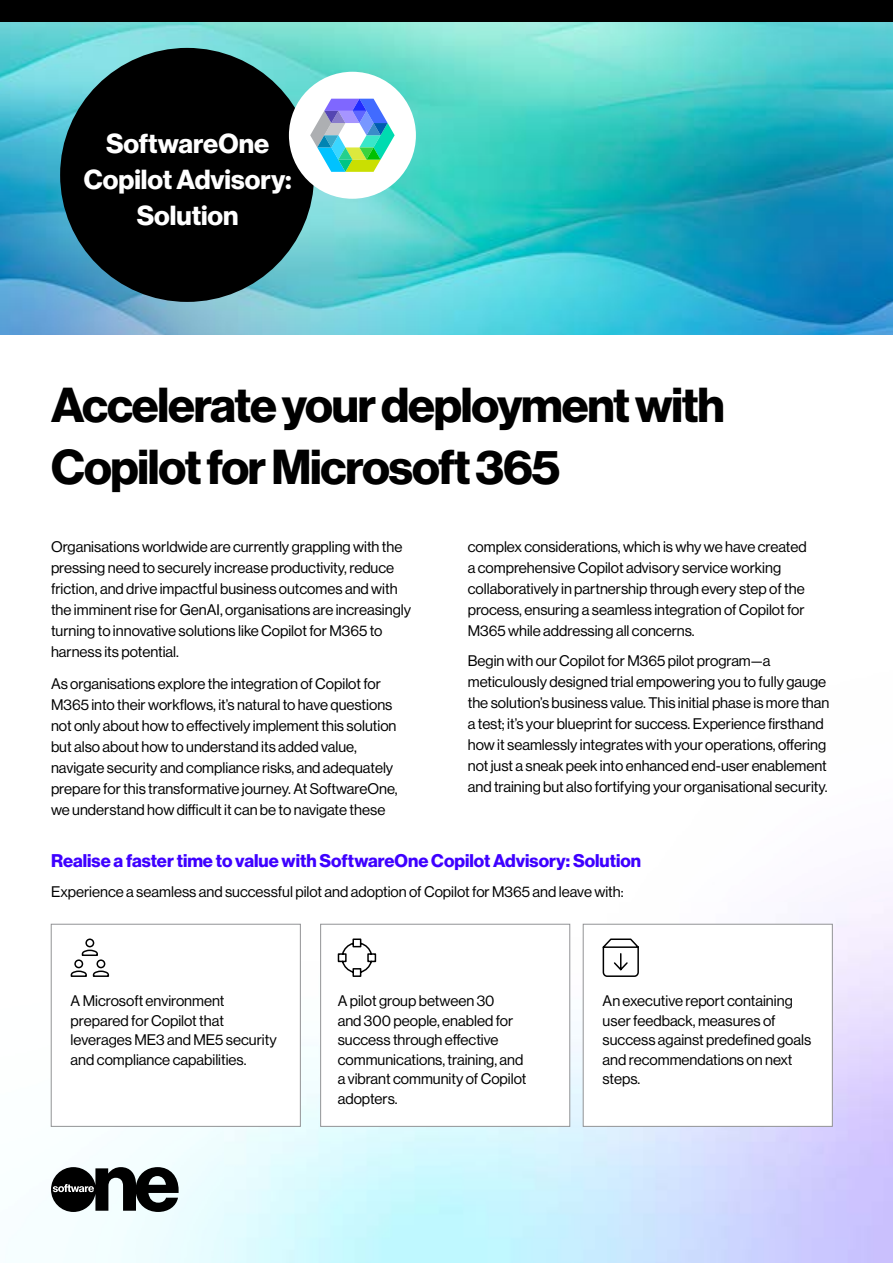
<style>
.page{position:relative;width:893px;height:1263px;background:#fff}
.page>*{position:absolute;margin:0;border:0;box-sizing:border-box;transform-origin:0 0}
.t1{font:700 48px/61.5px "Haas Grot Disp 75";letter-spacing:-.025em;color:#000}
.t2{font:700 27px/36px "Haas Grot Disp R 75";color:#fff;text-align:center}
.t3{font:700 18px "Haas Grot Disp 75";color:#3e00ff}
.t4{font:15px/21px "Haas Grot Disp 55 Roman";color:#000}
</style>
<div class="page">
<div style="left:583px;top:924px;width:249px;height:202px;background:#fff;border:1px solid #929395"></div>
<div style="left:320px;top:924px;width:250px;height:202px;background:#fff;border:1px solid #929395"></div>
<div style="left:51px;top:924px;width:250px;height:202px;background:#fff;border:1px solid #929395"></div>
<img style="left:0;top:21px;width:893px;height:314px">
<svg style="left:51px;top:1167px;width:128px;height:45px"></svg>
<div style="left:0;top:0;width:893px;height:21px;background:#000"></div>
<svg style="left:337px;top:938px;width:40px;height:39px"></svg>
<svg style="left:602px;top:938px;width:37px;height:39px"></svg>
<svg style="left:70px;top:938px;width:40px;height:39px"></svg>
<div style="left:60px;top:48px;width:254px;height:254px;background:#000;border-radius:50%"></div>
<div style="left:289px;top:72px;width:127px;height:127px;background:#fff;border-radius:50%"></div>
<svg style="left:310px;top:99px;width:85px;height:73px"></svg>
<h2 class="t2" style="left:84px;top:126px;width:209px">SoftwareOne<br>Copilot Advisory:<br>Solution</h2>
<h1 class="t1" style="left:51px;top:375px;width:675px">Accelerate your deployment with<br>Copilot for Microsoft 365</h1>
<p class="t4" style="left:51px;top:537px;width:362px">Organisations worldwide are currently grappling with the pressing need to securely increase productivity, reduce friction, and drive impactful business outcomes and with the imminent rise for GenAI, organisations are increasingly turning to innovative solutions like Copilot for M365 to harness its potential.</p>
<p class="t4" style="left:51px;top:673px;width:348px">As organisations explore the integration of Copilot for M365 into their workflows, it’s natural to have questions not only about how to effectively implement this solution but also about how to understand its added value, navigate security and compliance risks, and adequately prepare for this transformative journey. At SoftwareOne, we understand how difficult it can be to navigate these</p>
<p class="t4" style="left:468px;top:537px;width:340px">complex considerations, which is why we have created a comprehensive Copilot advisory service working collaboratively in partnership through every step of the process, ensuring a seamless integration of Copilot for M365 while addressing all concerns.</p>
<p class="t4" style="left:468px;top:651px;width:363px">Begin with our Copilot for M365 pilot program—a meticulously designed trial empowering you to fully gauge the solution’s business value. This initial phase is more than a test; it’s your blueprint for success. Experience firsthand how it seamlessly integrates with your operations, offering not just a sneak peek into enhanced end-user enablement and training but also fortifying your organisational security.</p>
<p class="t3" style="left:51px;top:850px;width:592px">Realise a faster time to value with SoftwareOne Copilot Advisory: Solution</p>
<p class="t4" style="left:51px;top:882px;width:574px">Experience a seamless and successful pilot and adoption of Copilot for M365 and leave with:</p>
<p class="t4" style="left:71px;top:991px;width:208px;line-height:19.5px">A Microsoft environment prepared for Copilot that leverages ME3 and ME5 security and compliance capabilities.</p>
<p class="t4" style="left:338px;top:991px;width:190px;line-height:19.5px">A pilot group between 30<br>and 300 people, enabled for success through effective communications, training, and a vibrant community of Copilot adopters.</p>
<p class="t4" style="left:603px;top:991px;width:210px;line-height:19.5px">An executive report containing user feedback, measures of success against predefined goals and recommendations on next steps.</p>
</div>
